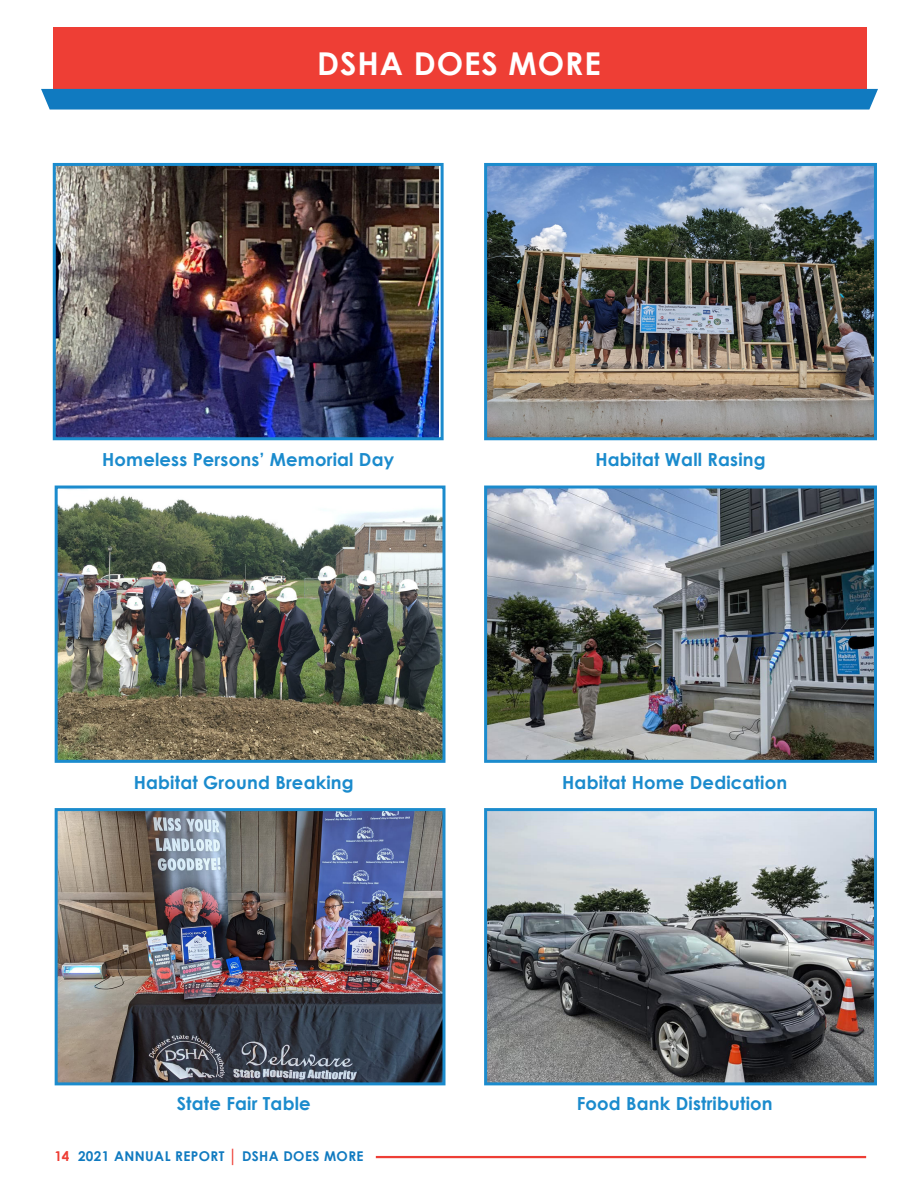
<style>
.page{position:relative;width:918px;height:1188px;background:#fff}
.page>*{position:absolute;margin:0;border:0;box-sizing:border-box;transform-origin:0 0}
.t1{font:700 31.5px "Century Gothic";letter-spacing:.03em;color:#fff}
.Sub_head_blue{font:700 18px "Century Gothic";letter-spacing:.01em;color:#1b8bcd}
.t2{font:700 13.5px "Century Gothic";letter-spacing:.03em;color:#107ac0}
.s1{color:#ee3e35}
</style>
<div class="page">
<div style="left:53px;top:27px;width:813px;height:72px;background:#ee3e35"></div>
<div style="left:41px;top:89px;width:837px;height:21px;background:#107ac0"></div>
<hr style="left:376px;top:1156px;width:490px;height:2px;background:#ee3e35">
<img style="left:57px;top:167px;width:382px;height:269px">
<div style="left:53px;top:163px;width:391px;height:277px;border:3px solid #1b8bcd"></div>
<img style="left:488px;top:167px;width:385px;height:269px">
<div style="left:484px;top:163px;width:393px;height:277px;border:3px solid #1b8bcd"></div>
<img style="left:59px;top:495px;width:383px;height:264px">
<div style="left:55px;top:486px;width:391px;height:277px;border:3px solid #1b8bcd"></div>
<img style="left:488px;top:490px;width:385px;height:269px">
<div style="left:484px;top:486px;width:393px;height:277px;border:3px solid #1b8bcd"></div>
<img style="left:59px;top:812px;width:383px;height:269px">
<div style="left:55px;top:808px;width:391px;height:277px;border:3px solid #1b8bcd"></div>
<img style="left:488px;top:812px;width:385px;height:269px">
<div style="left:484px;top:808px;width:393px;height:277px;border:3px solid #1b8bcd"></div>
<p class="t1" style="left:317px;top:40px;width:285px">DSHA DOES MORE</p>
<p class="Sub_head_blue" style="left:102px;top:446px;width:294px">Homeless Persons’ Memorial Day</p>
<p class="Sub_head_blue" style="left:595px;top:446px;width:172px">Habitat Wall Rasing</p>
<p class="Sub_head_blue" style="left:134px;top:768px;width:221px">Habitat Ground Breaking</p>
<p class="Sub_head_blue" style="left:562px;top:768px;width:227px">Habitat Home Dedication</p>
<p class="Sub_head_blue" style="left:177px;top:1090px;width:136px">State Fair Table</p>
<p class="Sub_head_blue" style="left:577px;top:1090px;width:198px">Food Bank Distribution</p>
<p class="t2" style="left:55px;top:1146px;width:311px"><span class="s1">14</span> 2021 ANNUAL REPORT <span class="s1">│</span> DSHA DOES MORE</p>
</div>
